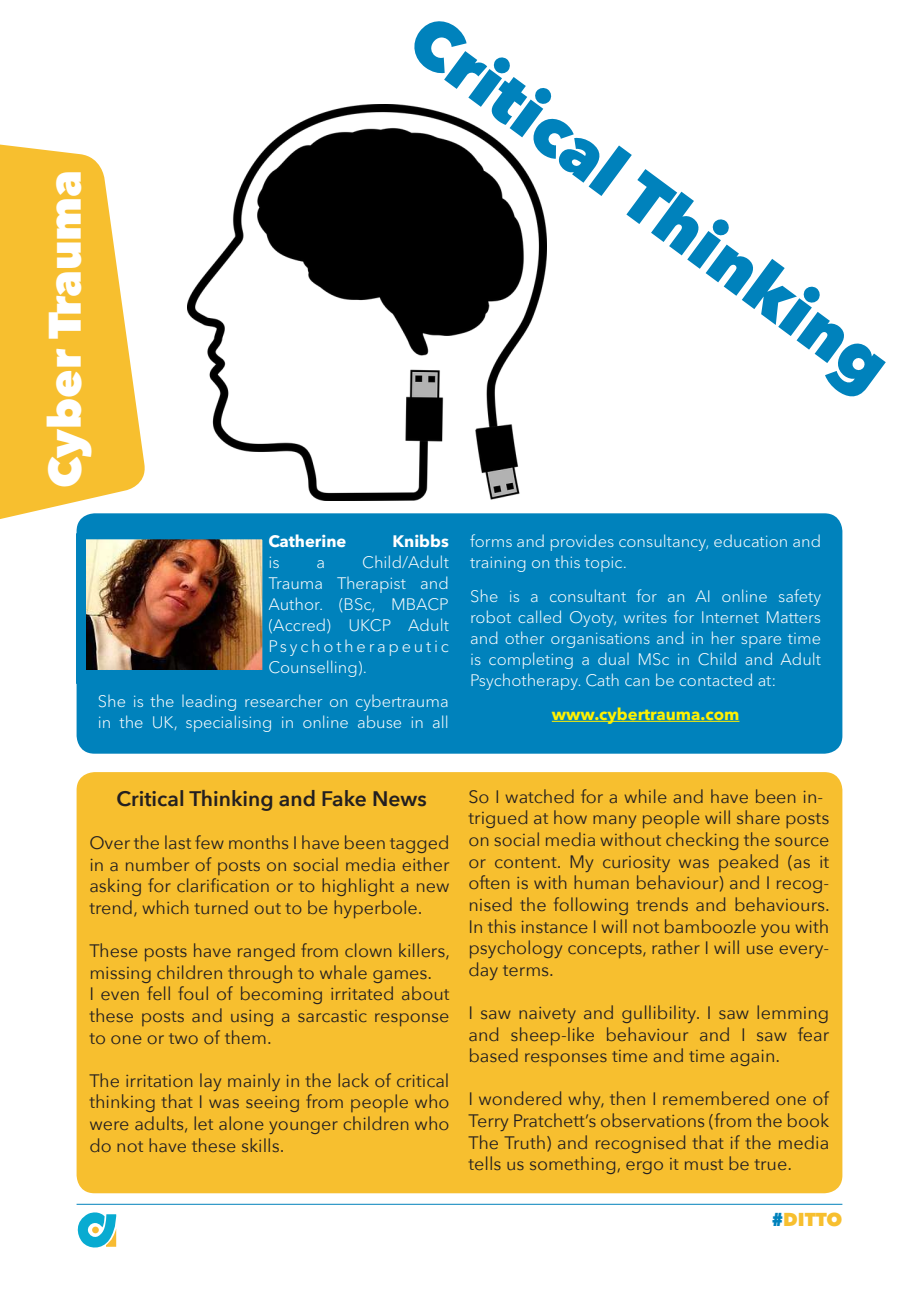
<style>
.page{position:relative;width:919px;height:1289px;background:#fff}
.page>*{position:absolute;margin:0;border:0;box-sizing:border-box;transform-origin:0 0}
.t1{font:800 67.5px "Avenir Next LT Pro";color:#0082bc}
.t2{font:800 45px "Avenir Next LT Pro";color:#fff}
.t3{font:600 21px "Avenir Next";color:#231f20}
.t4{font:800 18.6px "Avenir Next LT Pro";color:#f7bf2f}
.t5{font:18px/21.6px "Avenir Next";color:#231f20;text-align:justify}
.t6{font:300 16.5px/21px "Avenir Next LT Pro";color:#fff;text-align:justify}
.t7{font:700 16.5px "Avenir Next LT Pro";color:#fff101}
.t8{font:700 16.5px "Avenir Next LT Pro";color:#fff}
.s1{color:#0082bc}
</style>
<div class="page">
<svg style="left:77px;top:1212px;width:40px;height:36px"></svg>
<div style="left:92px;top:1226px;width:7px;height:7px;background:#f7bb32;border-radius:50%"></div>
<hr style="left:77px;top:1203px;width:765px;height:1px;background:#0082bc">
<img style="left:187px;top:104px;width:359px;height:397px">
<svg style="left:0;top:144px;width:145px;height:383px;fill:#f7bf2f"></svg>
<div style="left:77px;top:772px;width:765px;height:421px;background:#f7bf2f;border-radius:18px"></div>
<div style="left:77px;top:513px;width:765px;height:240px;background:#0082bc;border-radius:18px"></div>
<hr style="left:551px;top:721px;width:188px;height:1px;background:#fff101">
<img style="left:86px;top:540px;width:175px;height:129px">
<div style="left:76px;top:533px;width:192px;height:151px;border:6px solid #0082bc"></div>
<h2 class="t2" style="left:37px;top:488px;width:320px;rotate:-90deg">Cyber Trauma</h2>
<h1 class="t1" style="left:440px;top:-2px;width:579px;rotate:36deg">Critical Thinking</h1>
<p class="t8" style="left:268px;top:531px;width:79px">Catherine</p>
<p class="t8" style="left:392px;top:531px;width:58px">Knibbs</p>
<p class="t6" style="left:268px;top:552px;width:13px">is</p>
<p class="t6" style="left:316px;top:552px;width:10px">a</p>
<p class="t6" style="left:268px;top:552px;width:182px;text-indent:94px">Child/Adult Trauma Therapist and Author. (BSc, MBACP (Accred) UKCP Adult Psychotherapeutic Counselling).</p>
<p class="t6" style="left:98px;top:690px;width:352px">She is the leading researcher on cybertrauma in the UK, specialising in online abuse in all</p>
<p class="t6" style="left:470px;top:531px;width:352px">forms and provides consultancy, education and training on this topic.</p>
<p class="t6" style="left:470px;top:585px;width:352px">She is a consultant for an AI online safety robot called Oyoty, writes for Internet Matters and other organisations and in her spare time is completing a dual MSc in Child and Adult Psychotherapy. Cath can be contacted at:</p>
<p class="t7" style="left:551px;top:703px;width:189px">www.cybertrauma.com</p>
<p class="t3" style="left:116px;top:780px;width:312px">Critical Thinking and Fake News</p>
<p class="t5" style="left:89px;top:831px;width:362px">Over the last few months I have been tagged in a number of posts on social media either asking for clarification or to highlight a new trend, which turned out to be hyperbole.</p>
<p class="t5" style="left:89px;top:939px;width:362px;text-align:left">These posts have ranged from clown killers, missing children through to whale games.<br>I even fell foul of becoming irritated about these posts and using a sarcastic response to one or two of them.</p>
<p class="t5" style="left:89px;top:1068px;width:362px">The irritation lay mainly in the lack of critical thinking that I was seeing from people who were adults, let alone younger children who do not have these skills.</p>
<p class="t5" style="left:468px;top:785px;width:363px;text-align:left">So I watched for a while and have been in&shy;trigued at how many people will share posts on social media without checking the source or content. My curiosity was peaked (as it often is with human behaviour) and I recog&shy;nised the following trends and behaviours.<br>In this instance I will not bamboozle you with psychology concepts, rather I will use every&shy;day terms.</p>
<p class="t5" style="left:468px;top:1001px;width:362px">I saw naivety and gullibility. I saw lemming and sheep-like behaviour and I saw fear based responses time and time again.</p>
<p class="t5" style="left:468px;top:1087px;width:362px">I wondered why, then I remembered one of Terry Pratchett’s observations (from the book The Truth) and recognised that if the media tells us something, ergo it must be true.</p>
<p class="t4" style="left:771px;top:1208px;width:72px"><span class="s1">#</span>DITTO</p>
</div>
